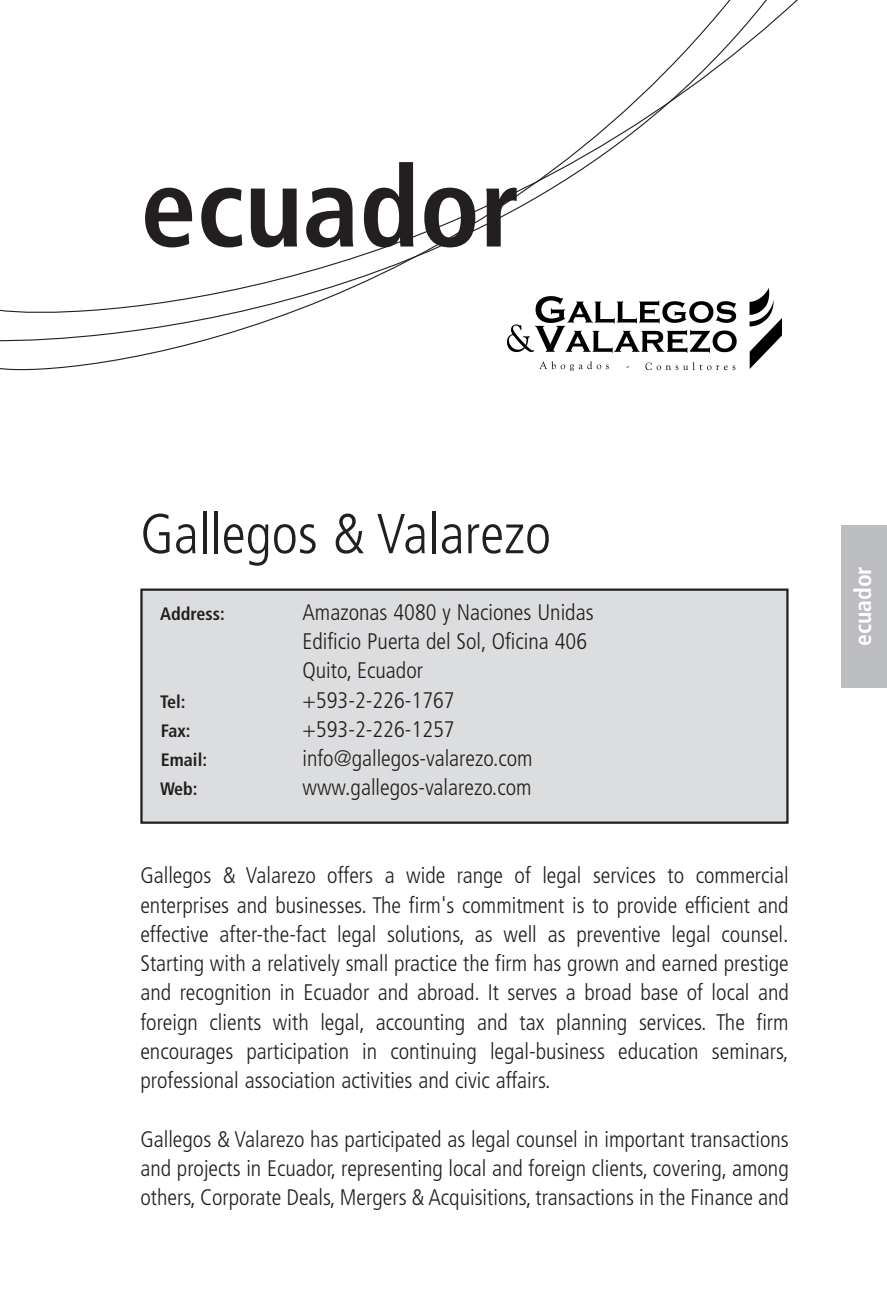
<style>
.page{position:relative;width:887px;height:1296px;background:#fff}
.page>*{position:absolute;margin:0;border:0;box-sizing:border-box;transform-origin:0 0}
.t1{font:700 condensed 112.5px "Frutiger";color:#231f20}
.t2{font:300 condensed 56.25px "Frutiger";color:#231f20}
.t3{font:700 condensed 23.62px "Frutiger";color:#fff}
.t4{font:300 condensed 22.5px/29.2px "Frutiger";color:#231f20;text-align:justify}
.t5{font:700 condensed 18px "Frutiger";color:#231f20}
</style>
<div class="page">
<div style="left:141px;top:589px;width:646px;height:233px;background:#dcdddf"></div>
<div style="left:140px;top:588px;width:648px;height:235px;border:2px solid #231f20"></div>
<svg style="left:0;top:0;width:798px;height:320px"></svg>
<img style="left:508px;top:288px;width:273px;height:83px">
<div style="left:841px;top:525px;width:46px;height:162px;background:#bcbdc0"></div>
<h1 class="t1" style="left:140px;top:162px;width:381px">ecuador</h1>
<h2 class="t2" style="left:140px;top:511px;width:412px">Gallegos &amp; Valarezo</h2>
<p class="t5" style="left:160px;top:606px;width:66px">Address:</p>
<p class="t4" style="left:302px;top:599px;width:293px;text-align:left">Amazonas 4080 y Naciones Unidas<br>Edificio Puerta del Sol, Oficina 406<br>Quito, Ecuador</p>
<p class="t5" style="left:160px;top:694px;width:27px">Tel:</p>
<p class="t4" style="left:302px;top:687px;width:154px">+593-2-226-1767</p>
<p class="t5" style="left:161px;top:723px;width:31px">Fax:</p>
<p class="t4" style="left:302px;top:716px;width:154px">+593-2-226-1257</p>
<p class="t5" style="left:161px;top:752px;width:48px">Email:</p>
<p class="t4" style="left:302px;top:745px;width:232px">info@gallegos-valarezo.com</p>
<p class="t5" style="left:160px;top:781px;width:39px">Web:</p>
<p class="t4" style="left:302px;top:774px;width:231px">www.gallegos-valarezo.com</p>
<p class="t4" style="left:140px;top:862px;width:650px">Gallegos &amp; Valarezo offers a wide range of legal services to commercial enterprises and businesses. The firm's commitment is to provide efficient and effective after-the-fact legal solutions, as well as preventive legal counsel.<br>Starting with a relatively small practice the firm has grown and earned prestige and recognition in Ecuador and abroad. It serves a broad base of local and foreign clients with legal, accounting and tax planning services. The firm encourages participation in continuing legal-business education seminars, professional association activities and civic affairs.</p>
<p class="t4" style="left:140px;top:1125px;width:650px">Gallegos &amp; Valarezo has participated as legal counsel in important transactions and projects in Ecuador, representing local and foreign clients, covering, among others, Corporate Deals, Mergers &amp; Acquisitions, transactions in the Finance and</p>
<p class="t3" style="left:853px;top:646px;width:81px;rotate:-90deg">ecuador</p>
</div>
